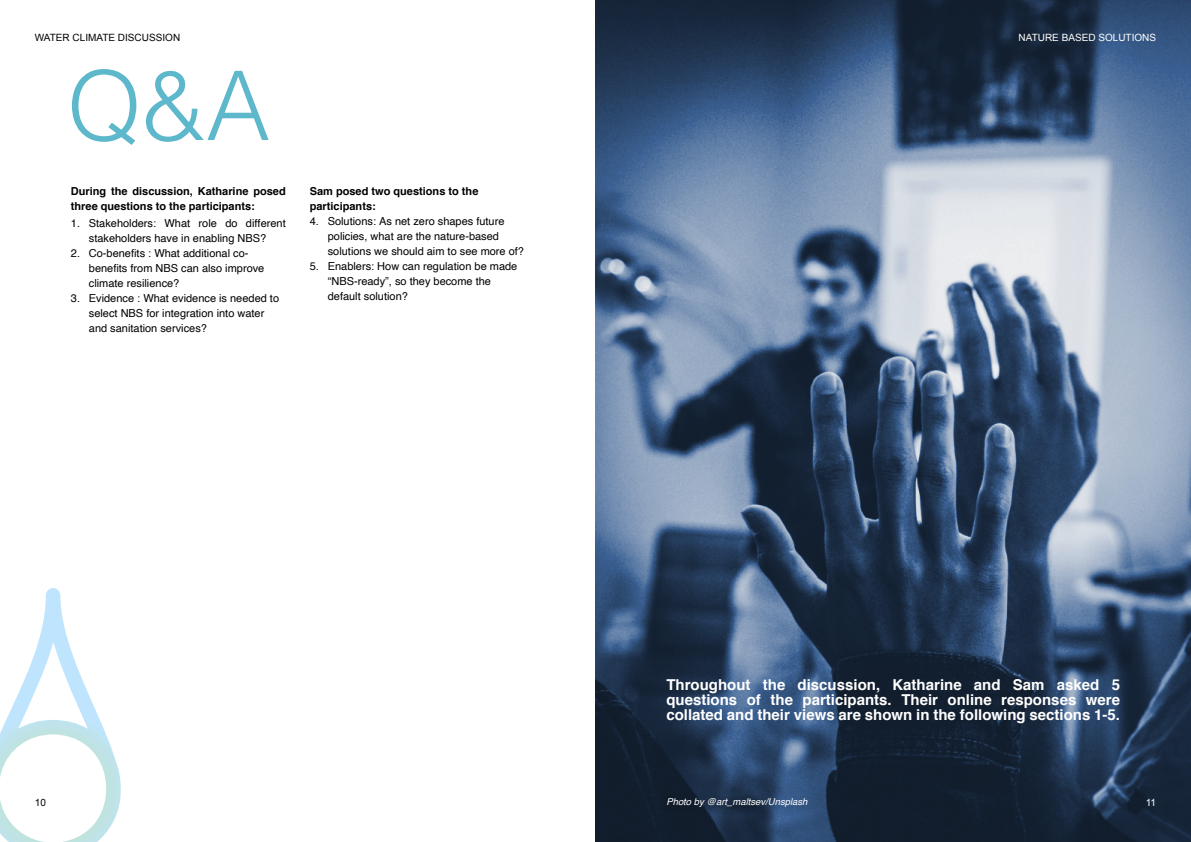
<style>
.page{position:relative;width:1191px;height:842px;background:#fff}
.page>*{position:absolute;margin:0;border:0;box-sizing:border-box;transform-origin:0 0}
.t1{font:300 96px "Helvetica";color:#5db8cb}
.t2{font:700 15px/15px "Helvetica";color:#fff;text-align:justify}
.t3{font:11px/15px "Helvetica";color:#000}
.t4{font:700 11px/15px "Helvetica";color:#000}
.t5{font:10px "Arial";color:#000}
.t6{font:10px "Arial";color:#fff}
.t7{font:italic 9.5px "Helvetica";color:#fff}
</style>
<div class="page">
<img style="left:595px;top:0;width:595px;height:842px">
<img style="left:664px;top:793px;width:152px;height:21px">
<svg style="left:0;top:588px;width:121px;height:254px"></svg>
<p class="t5" style="left:35px;top:34px;width:147px">WATER CLIMATE DISCUSSION</p>
<h1 class="t1" style="left:67px;top:71px;width:204px">Q&amp;A</h1>
<p class="t4" style="left:71px;top:184px;width:216px">During the discussion, Katharine posed three questions to the participants:</p>
<p class="t3" style="left:71px;top:216px;width:216px;text-align:center">1. Stakeholders: What role do different stakeholders have in enabling NBS?</p>
<p class="t3" style="left:89px;top:246px;width:177px;text-indent:-18px">2. Co-benefits : What additional co&shy;benefits from NBS can also improve climate resilience?</p>
<p class="t3" style="left:89px;top:291px;width:192px;text-indent:-18px">3. Evidence : What evidence is needed to select NBS for integration into water and sanitation services?</p>
<p class="t4" style="left:310px;top:184px;width:170px">Sam posed two questions to the participants:</p>
<p class="t3" style="left:328px;top:214px;width:198px;text-indent:-18px">4. Solutions: As net zero shapes future policies, what are the nature-based solutions we should aim to see more of?</p>
<p class="t3" style="left:328px;top:259px;width:191px;text-indent:-18px">5. Enablers: How can regulation be made “NBS-ready”, so they become the default solution?</p>
<p class="t6" style="left:1018px;top:34px;width:139px">NATURE BASED SOLUTIONS</p>
<h2 class="t2" style="left:666px;top:678px;width:455px">Throughout the discussion, Katharine and Sam asked 5 questions of the participants. Their online responses were collated and their views are shown in the following sections 1-5.</h2>
<p class="t7" style="left:666px;top:797px;width:143px">Photo by @art_maltsev/Unsplash</p>
<p class="t5" style="left:35px;top:798px;width:13px">10</p>
<p class="t6" style="left:1145px;top:798px;width:12px">11</p>
</div>
